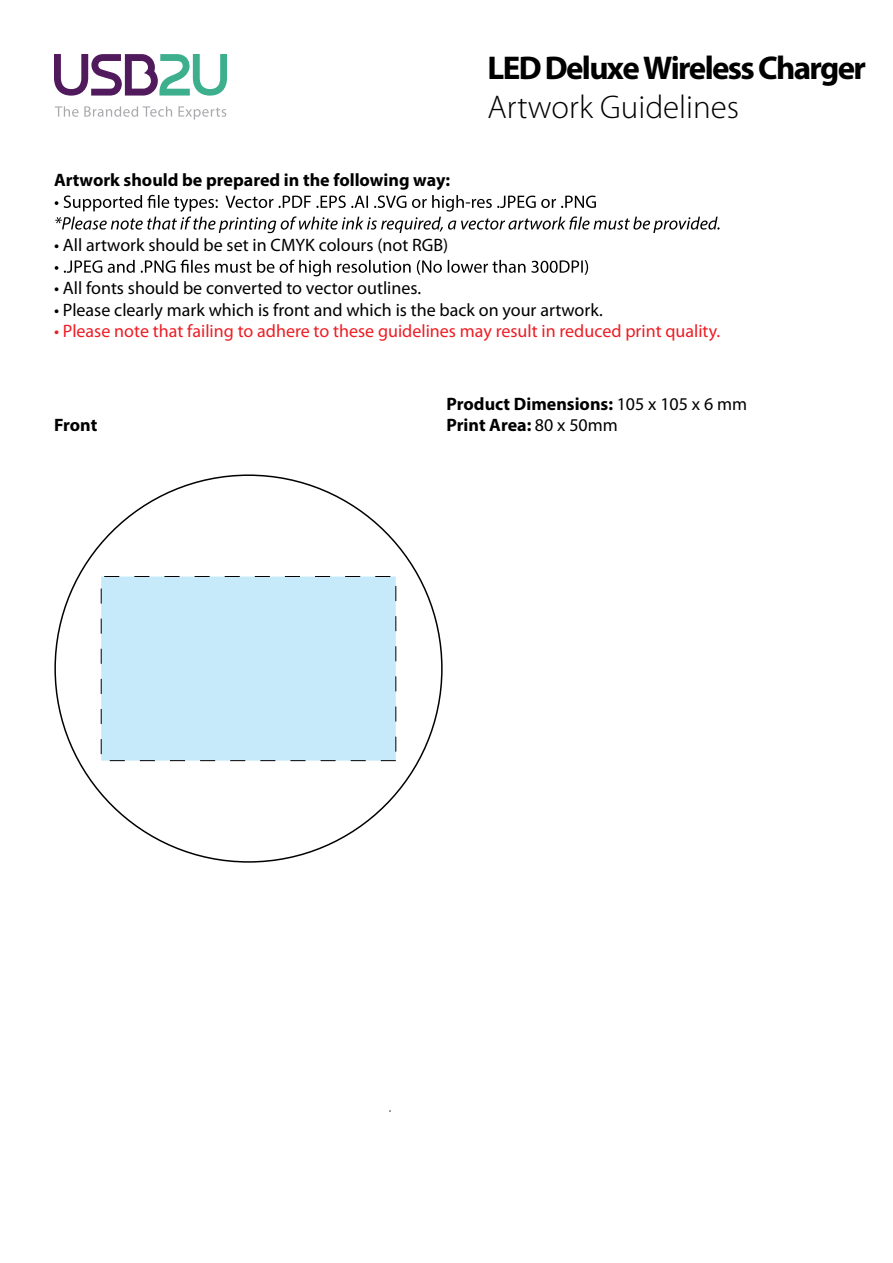
<style>
.page{position:relative;width:893px;height:1263px;background:#fff}
.page>*{position:absolute;margin:0;border:0;box-sizing:border-box;transform-origin:0 0}
.t1{font:700 33px "Myriad Pro";letter-spacing:-.05em;color:#000}
.t2{font:300 33px "Myriad Pro";color:#000}
.t3{font:18px "Myriad Pro";color:#000}
.t4{font:700 18px "Myriad Pro";color:#000}
.t5{font:18px "Myriad Pro";color:#ed1d24}
.s1{font-weight:400}
</style>
<div class="page">
<svg style="left:55px;top:195px;width:664px;height:38px"></svg>
<svg style="left:55px;top:260px;width:533px;height:16px"></svg>
<svg style="left:54px;top:54px;width:173px;height:42px"></svg>
<svg style="left:178px;top:106px;width:48px;height:14px"></svg>
<svg style="left:55px;top:106px;width:117px;height:11px"></svg>
<div style="left:101px;top:576px;width:295px;height:185px;background:#c7eafb;border:1px dashed #000"></div>
<p class="t4" style="left:54px;top:168px;width:398px">Artwork should be prepared in the following way:</p>
<h1 class="t1" style="left:488px;top:46px;width:380px">LED Deluxe Wireless Charger</h1>
<h1 class="t2" style="left:488px;top:89px;width:253px">Artwork Guidelines</h1>
<p class="t3" style="left:54px;top:234px;width:396px">• All artwork should be set in CMYK colours (not RGB)</p>
<p class="t3" style="left:54px;top:277px;width:369px">• All fonts should be converted to vector outlines.</p>
<p class="t3" style="left:54px;top:299px;width:550px">• Please clearly mark which is front and which is the back on your artwork.</p>
<p class="t5" style="left:54px;top:320px;width:668px">• Please note that failing to adhere to these guidelines may result in reduced print quality.</p>
<p class="t4" style="left:446px;top:392px;width:302px">Product Dimensions: <span class="s1">105 x 105 x 6 mm</span></p>
<p class="t4" style="left:54px;top:413px;width:45px">Front</p>
<p class="t4" style="left:446px;top:414px;width:173px">Print Area: <span class="s1">80 x 50mm</span></p>
</div>
